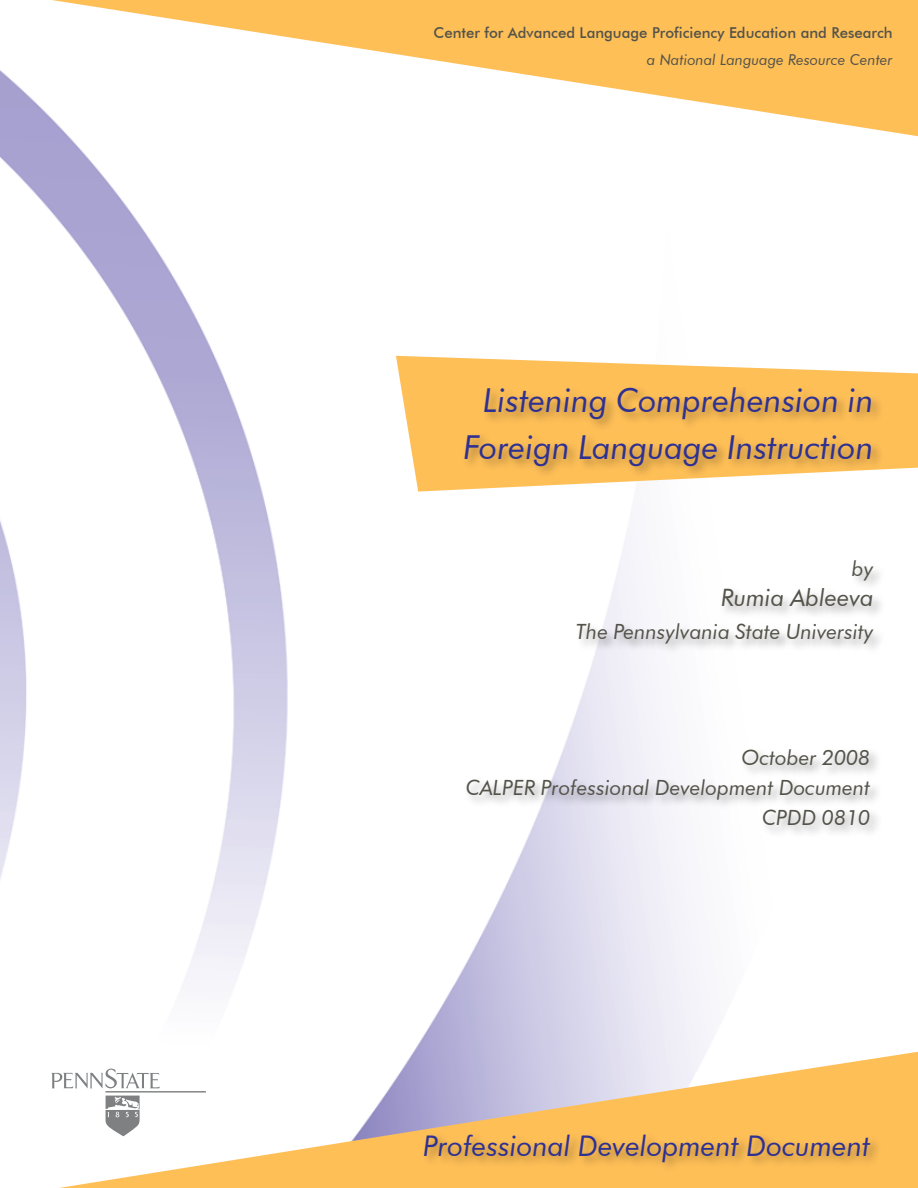
<style>
.page{position:relative;width:918px;height:1188px;background:#fff}
.page>*{position:absolute;margin:0;border:0;box-sizing:border-box;transform-origin:0 0}
.t1{font:italic 33px/46.5px "Futura BT";color:#2e3192;text-align:center}
.t2{font:italic 28.5px "Futura BT";color:#2e3192}
.t3{font:italic 24px "Futura BT";color:#54534a}
.t4{font:italic 21px/30px "Futura BT";color:#54534a;text-align:right}
.t5{font:500 15px "Futura BT";color:#54534a}
.t6{font:italic 15px "Futura BT";color:#54534a}
</style>
<div class="page">
<img style="left:0;top:161px;width:707px;height:871px">
<svg style="left:59px;top:1032px;width:859px;height:156px"></svg>
<svg style="left:0;top:0;width:918px;height:161px"></svg>
<svg style="left:396px;top:356px;width:522px;height:136px;fill:#febf57"></svg>
<svg style="left:51px;top:1066px;width:109px;height:23px"></svg>
<svg style="left:106px;top:1096px;width:34px;height:40px"></svg>
<hr style="left:105px;top:1092px;width:101px;height:1px;background:#7e8082">
<div style="left:464px;top:747px;width:454px;height:168px;background:#000;opacity:.35"></div>
<div style="left:461px;top:384px;width:457px;height:173px;background:#000;opacity:.35"></div>
<div style="left:574px;top:558px;width:344px;height:138px;background:#000;opacity:.35"></div>
<div style="left:421px;top:1131px;width:497px;height:57px;background:#000;opacity:.35"></div>
<p class="t5" style="left:434px;top:24px;width:461px">Center for Advanced Language Proficiency Education and Research</p>
<p class="t6" style="left:647px;top:51px;width:247px">a National Language Resource Center</p>
<h1 class="t1" style="left:463px;top:377px;width:412px">Listening Comprehension in<br>Foreign Language Instruction</h1>
<p class="t4" style="left:852px;top:554px;width:23px">by</p>
<p class="t3" style="left:721px;top:583px;width:154px">Rumia Ableeva</p>
<p class="t4" style="left:576px;top:617px;width:299px">The Pennsylvania State University</p>
<p class="t4" style="left:466px;top:743px;width:406px">October 2008<br>CALPER Professional Development Document<br>CPDD 0810</p>
<h2 class="t2" style="left:423px;top:1128px;width:449px">Professional Development Document</h2>
</div>
